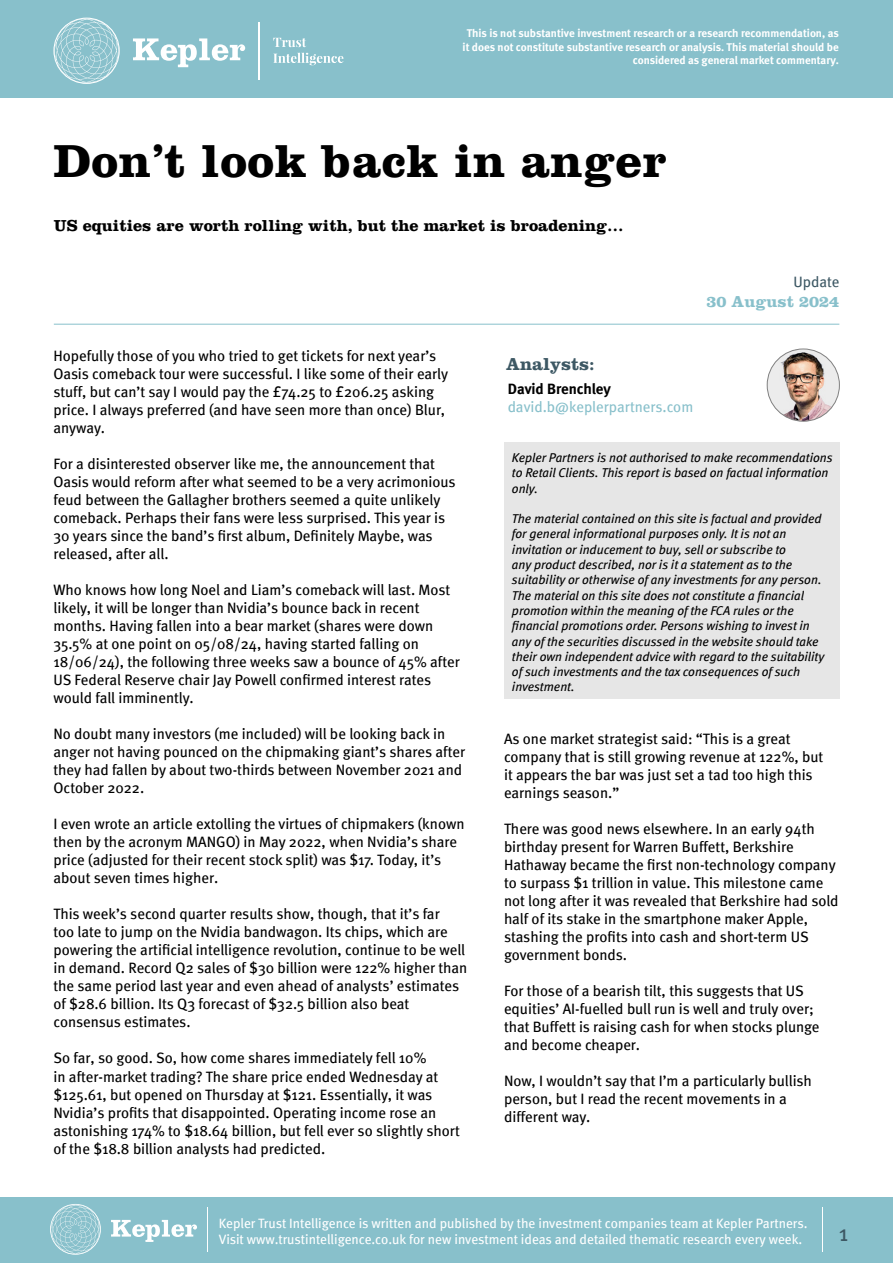
<style>
.page{position:relative;width:893px;height:1263px;background:#fff}
.page>*{position:absolute;margin:0;border:0;box-sizing:border-box;transform-origin:0 0}
.t1{font:700 48px "Clarendon LT Std";letter-spacing:.01em;color:#000}
.t2{font:22.5px "Meta";color:#3d5864}
.t3{font:700 18px "Clarendon LT Std";color:#3d5864}
.t4{font:700 16.5px "Clarendon LT Std";color:#000}
.t5{font:700 16.5px "Clarendon LT Std";color:#88c0cb}
.t6{font:15px/18px "Meta";color:#000}
.t7{font:15px "Meta";color:#88c0cb}
.t8{font:700 15px "Meta";color:#000}
.t9{font:15px "Meta";letter-spacing:-.005em;color:#3d5864}
.t10{font:13.5px/16.2px "Meta";color:#fff}
.t11{font:italic 12.75px/15.3px "Meta Book LF";color:#000}
.t12{font:11.25px/13.5px "Meta Bold LF";color:#fff;text-align:right}
</style>
<div class="page">
<div style="left:0;top:0;width:893px;height:98px;background:#88c0cb"></div>
<div style="left:0;top:1197px;width:893px;height:66px;background:#88c0cb"></div>
<svg style="left:111px;top:1220px;width:86px;height:22px"></svg>
<svg style="left:50px;top:1204px;width:51px;height:51px"></svg>
<hr style="left:207px;top:1207px;width:1px;height:44px;background:#fff">
<svg style="left:133px;top:38px;width:112px;height:29px"></svg>
<svg style="left:53px;top:18px;width:67px;height:66px"></svg>
<svg style="left:273px;top:38px;width:33px;height:9px"></svg>
<svg style="left:273px;top:53px;width:70px;height:12px"></svg>
<hr style="left:259px;top:22px;width:1px;height:58px;background:#fff">
<hr style="left:822px;top:1207px;width:1px;height:44px;background:#fff">
<hr style="left:54px;top:324px;width:785px;height:1px;background:#88c0cb">
<div style="left:504px;top:442px;width:336px;height:257px;background:#e6e6e6"></div>
<img style="left:767px;top:349px;width:72px;height:72px">
<div style="left:767px;top:349px;width:73px;height:73px;border:1px solid #808080;border-radius:50%"></div>
<p class="t12" style="left:463px;top:26px;width:378px">This is not substantive investment research or a research recommendation, as it does not constitute substantive research or analysis. This material should be considered as general market commentary.</p>
<h1 class="t1" style="left:54px;top:132px;width:614px">Don’t look back in anger</h1>
<p class="t4" style="left:54px;top:216px;width:571px">US equities are worth rolling with, but the market is broadening…</p>
<p class="t9" style="left:793px;top:273px;width:47px">Update</p>
<p class="t5" style="left:706px;top:291px;width:134px">30 August 2024</p>
<p class="t6" style="left:53px;top:347px;width:396px">Hopefully those of you who tried to get tickets for next year’s Oasis comeback tour were successful. I like some of their early stuff, but can’t say I would pay the £74.25 to £206.25 asking price. I always preferred (and have seen more than once) Blur, anyway.</p>
<p class="t6" style="left:53px;top:455px;width:404px">For a disinterested observer like me, the announcement that Oasis would reform after what seemed to be a very acrimonious feud between the Gallagher brothers seemed a quite unlikely comeback. Perhaps their fans were less surprised. This year is 30 years since the band’s first album, Definitely Maybe, was released, after all.</p>
<p class="t6" style="left:53px;top:581px;width:408px">Who knows how long Noel and Liam’s comeback will last. Most likely, it will be longer than Nvidia’s bounce back in recent months. Having fallen into a bear market (shares were down 35.5% at one point on 05/08/24, having started falling on 18/06/24), the following three weeks saw a bounce of 45% after US Federal Reserve chair Jay Powell confirmed interest rates would fall imminently.</p>
<p class="t6" style="left:53px;top:725px;width:413px">No doubt many investors (me included) will be looking back in anger not having pounced on the chipmaking giant’s shares after they had fallen by about two-thirds between November 2021 and October 2022.</p>
<p class="t6" style="left:53px;top:815px;width:413px">I even wrote an article extolling the virtues of chipmakers (known then by the acronym MANGO) in May 2022, when Nvidia’s share price (adjusted for their recent stock split) was $17. Today, it’s about seven times higher.</p>
<p class="t6" style="left:53px;top:905px;width:415px">This week’s second quarter results show, though, that it’s far<br>too late to jump on the Nvidia bandwagon. Its chips, which are powering the artificial intelligence revolution, continue to be well in demand. Record Q2 sales of $30 billion were 122% higher than the same period last year and even ahead of analysts’ estimates of $28.6 billion. Its Q3 forecast of $32.5 billion also beat consensus estimates.</p>
<p class="t6" style="left:53px;top:1049px;width:408px">So far, so good. So, how come shares immediately fell 10%<br>in after-market trading? The share price ended Wednesday at $125.61, but opened on Thursday at $121. Essentially, it was Nvidia’s profits that disappointed. Operating income rose an astonishing 174% to $18.64 billion, but fell ever so slightly short of the $18.8 billion analysts had predicted.</p>
<p class="t3" style="left:506px;top:353px;width:90px">Analysts:</p>
<p class="t8" style="left:508px;top:380px;width:105px">David Brenchley</p>
<p class="t7" style="left:508px;top:398px;width:187px">david.b@keplerpartners.com</p>
<p class="t11" style="left:512px;top:450px;width:322px">Kepler Partners is not authorised to make recommendations to Retail Clients. This report is based on factual information only.</p>
<p class="t11" style="left:512px;top:511px;width:314px">The material contained on this site is factual and provided for general informational purposes only. It is not an invitation or inducement to buy, sell or subscribe to<br>any product described, nor is it a statement as to the suitability or otherwise of any investments for any person.<br>The material on this site does not constitute a financial promotion within the meaning of the FCA rules or the financial promotions order. Persons wishing to invest in any of the securities discussed in the website should take their own independent advice with regard to the suitability of such investments and the tax consequences of such investment.</p>
<p class="t6" style="left:504px;top:729px;width:321px">As one market strategist said: “This is a great company that is still growing revenue at 122%, but it appears the bar was just set a tad too high this earnings season.”</p>
<p class="t6" style="left:504px;top:819px;width:336px">There was good news elsewhere. In an early 94th birthday present for Warren Buffett, Berkshire Hathaway became the first non-technology company to surpass $1 trillion in value. This milestone came not long after it was revealed that Berkshire had sold half of its stake in the smartphone maker Apple, stashing the profits into cash and short-term US government bonds.</p>
<p class="t6" style="left:504px;top:981px;width:317px">For those of a bearish tilt, this suggests that US equities’ AI-fuelled bull run is well and truly over; that Buffett is raising cash for when stocks plunge and become cheaper.</p>
<p class="t6" style="left:504px;top:1071px;width:309px">Now, I wouldn’t say that I’m a particularly bullish person, but I read the recent movements in a different way.</p>
<p class="t10" style="left:219px;top:1214px;width:590px">Kepler Trust Intelligence is written and published by the investment companies team at Kepler Partners.<br>Visit www.trustintelligence.co.uk for new investment ideas and detailed thematic research every week.</p>
<h2 class="t2" style="left:839px;top:1220px;width:11px">1</h2>
</div>
